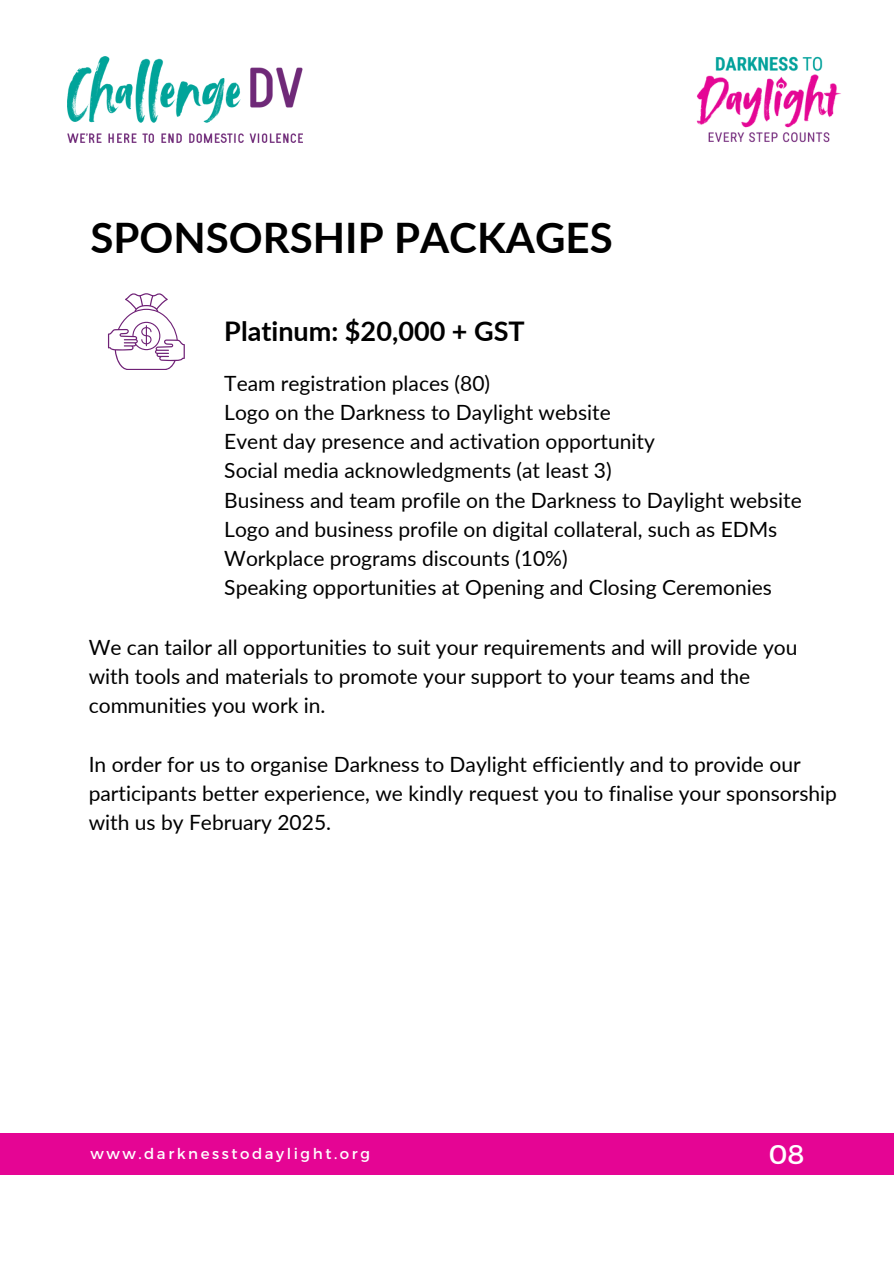
<style>
.page{position:relative;width:894px;height:1264px;background:#fff}
.page>*{position:absolute;margin:0;border:0;box-sizing:border-box;transform-origin:0 0}
.t1{font:700 42px "Lato";color:#000}
.t2{font:700 27px "Lato";color:#000}
.t3{font:27px "Montserrat";color:#fff}
.t4{font:21px/29.2px "Lato";color:#000}
.t5{font:15px "Montserrat";letter-spacing:.17em;color:#fff}
</style>
<div class="page">
<div style="left:689px;top:1132px;width:204px;height:42px;background:#e50594"></div>
<div style="left:0;top:1132px;width:689px;height:42px;background:#e50594"></div>
<img style="left:68px;top:56px;width:234px;height:87px">
<img style="left:696px;top:56px;width:145px;height:87px">
<svg style="left:108px;top:293px;width:76px;height:77px"></svg>
<h1 class="t1" style="left:90px;top:211px;width:523px">SPONSORSHIP PACKAGES</h1>
<h3 class="t2" style="left:224px;top:314px;width:302px">Platinum: $20,000 + GST</h3>
<p class="t4" style="left:224px;top:368px;width:579px">Team registration places (80)<br>Logo on the Darkness to Daylight website<br>Event day presence and activation opportunity<br>Social media acknowledgments (at least 3)<br>Business and team profile on the Darkness to Daylight website Logo and business profile on digital collateral, such as EDMs Workplace programs discounts (10%)<br>Speaking opportunities at Opening and Closing Ceremonies</p>
<h3 class="t4" style="left:89px;top:632px;width:710px">We can tailor all opportunities to suit your requirements and will provide you with tools and materials to promote your support to your teams and the communities you work in.</h3>
<h3 class="t4" style="left:89px;top:749px;width:749px">In order for us to organise Darkness to Daylight efficiently and to provide our participants better experience, we kindly request you to finalise your sponsorship with us by February 2025.</h3>
<h2 class="t5" style="left:90px;top:1144px;width:281px">www.darknesstodaylight.org</h2>
<p class="t3" style="left:768px;top:1137px;width:37px">08</p>
</div>
